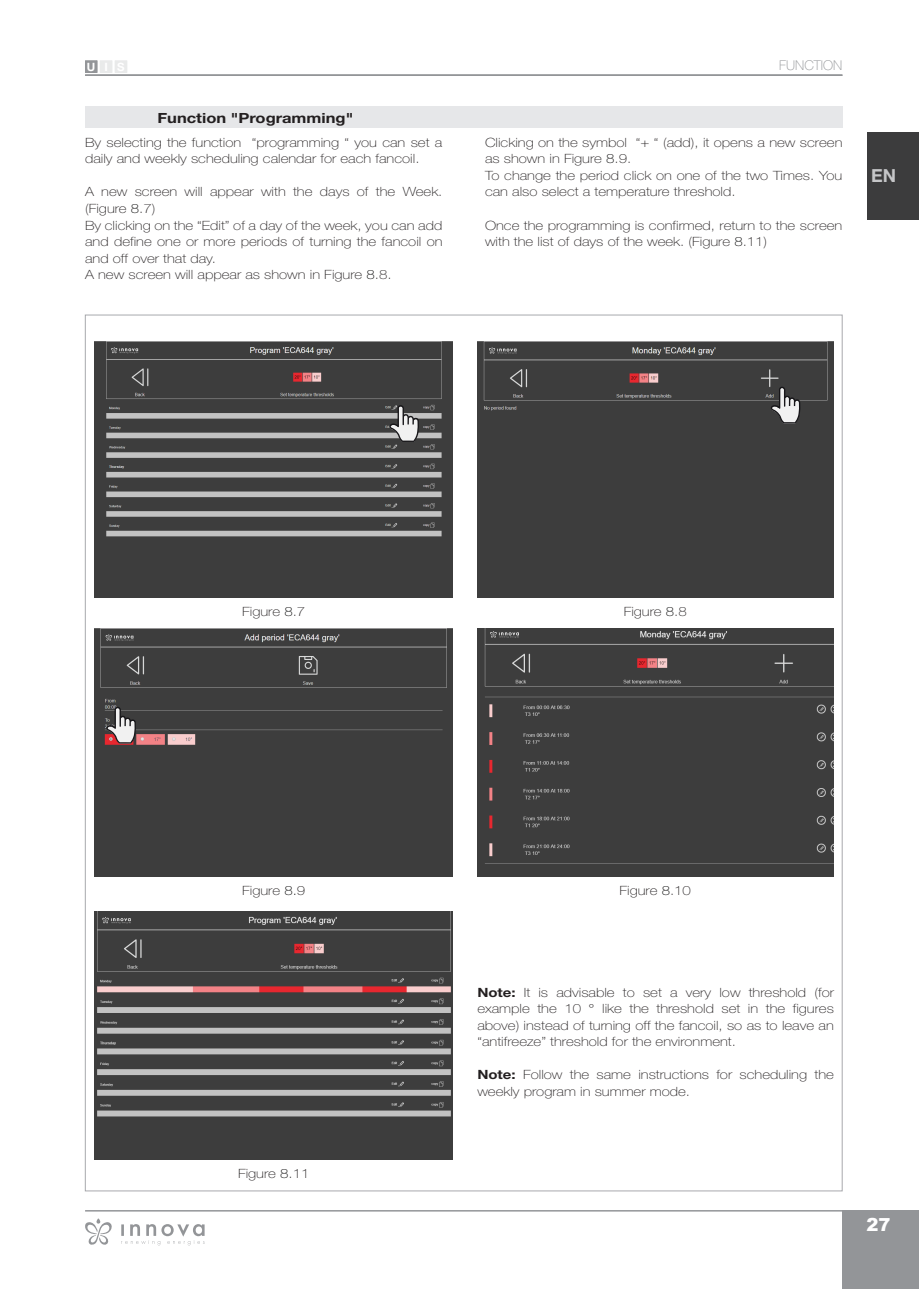
<style>
.page{position:relative;width:919px;height:1289px;background:#fff}
.page>*{position:absolute;margin:0;border:0;box-sizing:border-box;transform-origin:0 0}
.t1{font:900 18px "Arial";color:#fff}
.t2{font:700 18px "Helvetica Neue LT Std";color:#c5c6c8}
.H3_-_Titoli_paragraf{font:700 14.1px "Helvetica Neue LT Std";color:#231f20;scale:1.18 1}
.t3{font:100 13.5px "Helvetica Neue LT Std";color:#939598}
.Testo_-_1_colonna{font:100 12.75px/16.5px "Helvetica Neue LT Std";color:#231f20;scale:1.18 1}
.Rientro_Test_Mono{font:100 12.75px "Helvetica Neue LT Std";color:#231f20;scale:1.18 1}
.t4{font:700 11.4px "Helvetica Neue LT Std";color:#fff}
.s1{color:#000}
.s2{font-weight:700}
</style>
<div class="page">
<hr style="left:85px;top:1209px;width:757px;height:2px;background:#939598">
<div style="left:842px;top:1209px;width:76px;height:79px;background:#939598"></div>
<hr style="left:85px;top:74px;width:757px;height:2px;background:#939598">
<div style="left:100px;top:61px;width:12px;height:11px;background:#e9eaea"></div>
<div style="left:85px;top:61px;width:12px;height:11px;background:#939598"></div>
<div style="left:85px;top:60px;width:12px;height:13px;border:1px solid #939598"></div>
<div style="left:115px;top:61px;width:12px;height:11px;background:#e9eaea"></div>
<div style="left:866px;top:132px;width:52px;height:87px;background:#3c3c3d"></div>
<div style="left:85px;top:106px;width:757px;height:22px;background:#e6e7e9"></div>
<img style="left:95px;top:342px;width:358px;height:255px">
<div style="left:95px;top:628px;width:358px;height:248px;background:#3d3d3d"></div>
<div style="left:477px;top:342px;width:356px;height:255px;background:#3d3d3d"></div>
<div style="left:477px;top:628px;width:356px;height:248px;background:#3d3d3d"></div>
<svg style="left:389px;top:405px;width:30px;height:37px"></svg>
<svg style="left:770px;top:386px;width:30px;height:37px"></svg>
<svg style="left:106px;top:706px;width:30px;height:37px"></svg>
<img style="left:95px;top:911px;width:358px;height:248px">
<svg style="left:121px;top:1224px;width:84px;height:21px"></svg>
<svg style="left:85px;top:1218px;width:27px;height:27px"></svg>
<p class="t4" style="left:87px;top:60px;width:39px">UIS</p>
<p class="H3_-_Titoli_paragraf" style="left:157px;top:110px;width:167px">Function "Programming"</p>
<p class="Testo_-_1_colonna" style="left:85px;top:134px;width:304px">By selecting the function “programming “ you can set a daily and weekly scheduling calendar for each fancoil.</p>
<p class="Testo_-_1_colonna" style="left:85px;top:184px;width:304px">A new screen will appear with the days of the Week. (Figure <span class="s1">8</span>.7)</p>
<p class="Testo_-_1_colonna" style="left:85px;top:217px;width:304px;text-align:justify">By clicking on the “Edit” of a day of the week, you can add and define one or more periods of turning the fancoil on and off over that day.</p>
<p class="Testo_-_1_colonna" style="left:85px;top:266px;width:261px">A new screen will appear as shown in Figure <span class="s1">8</span>.8.</p>
<p class="t3" style="left:779px;top:57px;width:65px">FUNCTION</p>
<p class="Testo_-_1_colonna" style="left:485px;top:134px;width:304px">Clicking on the symbol “+ “ (add), it opens a new screen as shown in Figure <span class="s1">8</span>.9.</p>
<p class="Testo_-_1_colonna" style="left:485px;top:167px;width:304px">To change the period click on one of the two Times. You can also select a temperature threshold.</p>
<p class="Testo_-_1_colonna" style="left:485px;top:217px;width:304px">Once the programming is confirmed, return to the screen with the list of days of the week. (Figure <span class="s1">8</span>.11)</p>
<h1 class="t2" style="left:871px;top:164px;width:27px">EN</h1>
<p class="Rientro_Test_Mono" style="left:242px;top:604px;width:55px">Figure <span class="s1">8</span>.7</p>
<p class="Rientro_Test_Mono" style="left:242px;top:882px;width:55px">Figure <span class="s1">8.</span>9</p>
<p class="Rientro_Test_Mono" style="left:238px;top:1166px;width:62px">Figure <span class="s1">8</span>.11</p>
<p class="Rientro_Test_Mono" style="left:623px;top:604px;width:55px">Figure <span class="s1">8</span>.8</p>
<p class="Rientro_Test_Mono" style="left:619px;top:882px;width:62px">Figure <span class="s1">8</span>.10</p>
<p class="Testo_-_1_colonna" style="left:477px;top:983px;width:304px;text-align:justify"><span class="s2">Note:</span> It is advisable to set a very low threshold (for example the 10 ° like the threshold set in the figures above) instead of turning off the fancoil, so as to leave an “antifreeze” threshold for the environment.</p>
<p class="Testo_-_1_colonna" style="left:477px;top:1066px;width:304px"><span class="s2">Note:</span> Follow the same instructions for scheduling the weekly program in summer mode.</p>
<h1 class="t1" style="left:866px;top:1211px;width:26px">27</h1>
</div>
